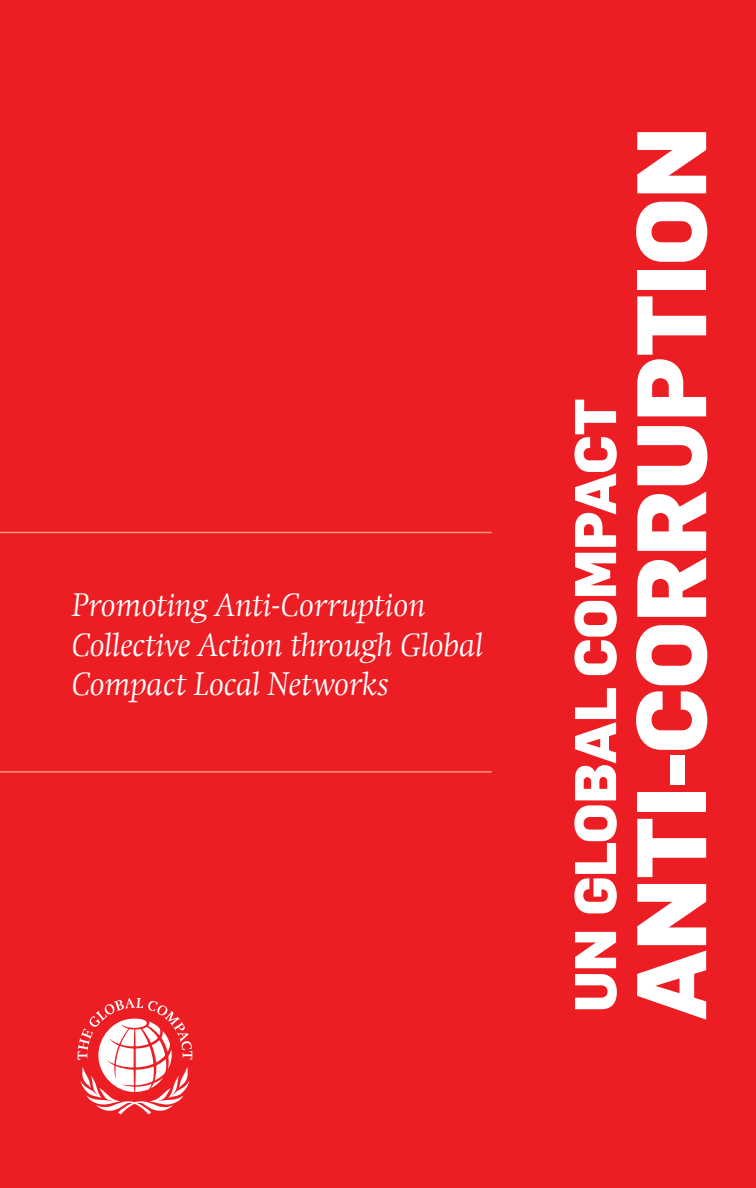
<style>
.page{position:relative;width:756px;height:1188px;background:#ed1d24}
.page>*{position:absolute;margin:0;border:0;box-sizing:border-box;transform-origin:0 0}
.t1{font:800 96.75px "Flama";letter-spacing:-.01em;color:#fff}
.t2{font:800 57.6px "Flama";letter-spacing:-.01em;color:#fff}
.t3{font:italic 300 33px/39.6px "Swift Com";letter-spacing:.005em;color:#fff}
</style>
<div class="page">
<svg style="left:78px;top:998px;width:115px;height:116px"></svg>
<hr style="left:0;top:532px;width:492px;height:1px;background:#f79679">
<hr style="left:0;top:771px;width:492px;height:2px;background:#f79679">
<p class="t3" style="left:72px;top:585px;width:413px">Promoting Anti-Corruption<br>Collective Action through Global<br>Compact Local Networks</p>
<p class="t2" style="left:559px;top:1012px;width:615px;rotate:-90deg">UN Global Compact</p>
<p class="t1" style="left:611px;top:1020px;width:884px;rotate:-90deg">ANTI-CORRUPTION</p>
</div>
